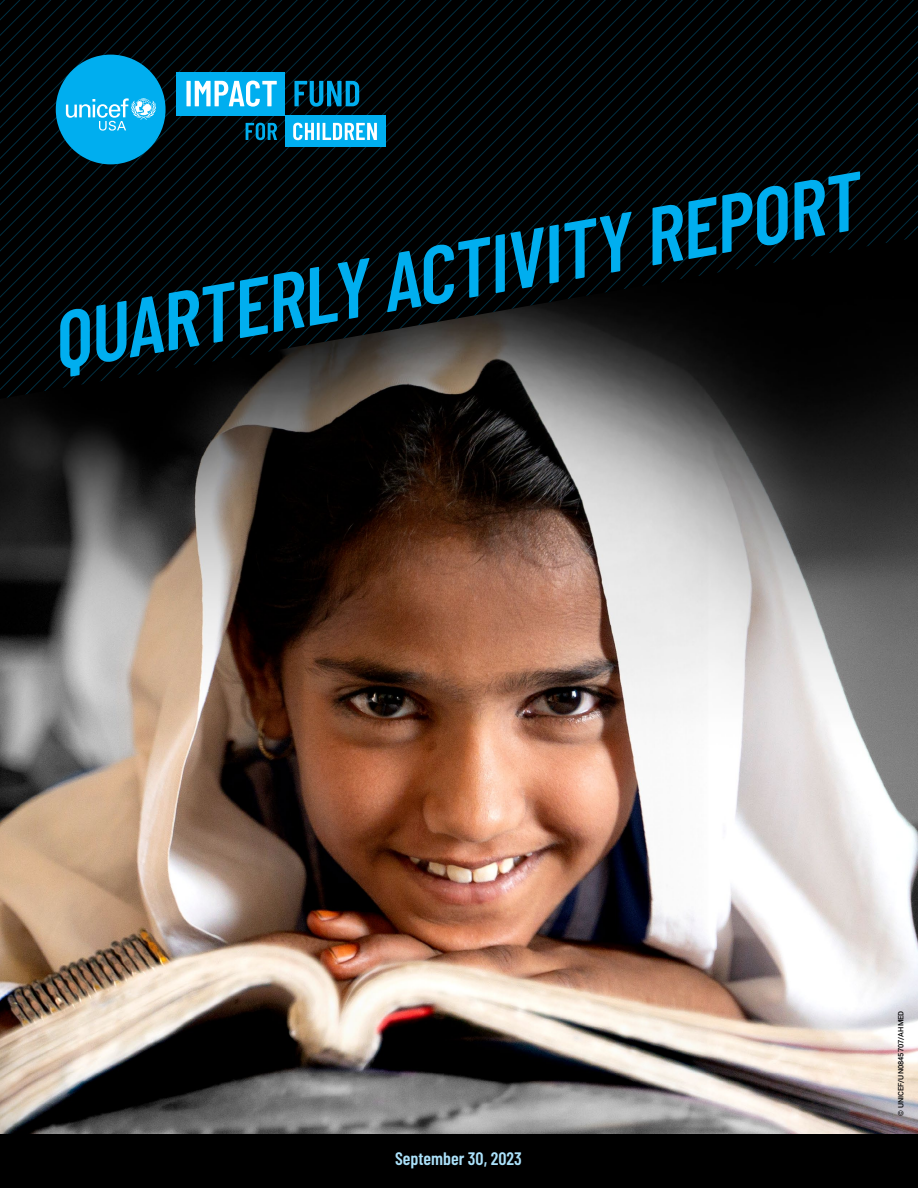
<style>
.page{position:relative;width:918px;height:1188px;background:#fff}
.page>*{position:absolute;margin:0;border:0;box-sizing:border-box;transform-origin:0 0}
.t1{font:italic 600 81px "Barlow Condensed";color:#00aeef}
.t2{font:600 18px "Barlow Condensed";color:#abe1fa}
.t3{font:500 8.25px "Yantramanav";color:#000}
</style>
<div class="page">
<img style="left:0;top:399px;width:918px;height:735px">
<svg style="left:0;top:0;width:918px;height:399px;background:#06090a"></svg>
<div style="left:0;top:1134px;width:918px;height:54px;background:#000"></div>
<div style="left:177px;top:72px;width:108px;height:44px;background:#00aeef"></div>
<div style="left:285px;top:116px;width:101px;height:31px;background:#00aeef"></div>
<svg style="left:186px;top:81px;width:91px;height:26px"></svg>
<svg style="left:294px;top:81px;width:65px;height:26px;background:#005c7f"></svg>
<svg style="left:246px;top:123px;width:31px;height:17px"></svg>
<svg style="left:293px;top:123px;width:84px;height:17px"></svg>
<div style="left:56px;top:55px;width:110px;height:109px;background:#00aeef;border-radius:50%"></div>
<svg style="left:66px;top:98px;width:90px;height:33px"></svg>
<h1 class="t1" style="left:42px;top:285px;width:819px;rotate:-10deg">QUARTERLY ACTIVITY REPORT</h1>
<h2 class="t2" style="left:395px;top:1146px;width:128px">September 30, 2023</h2>
<p class="t3" style="left:896px;top:1116px;width:107px;rotate:-90deg">© UNICEF/UN0845707/AHMED</p>
</div>
